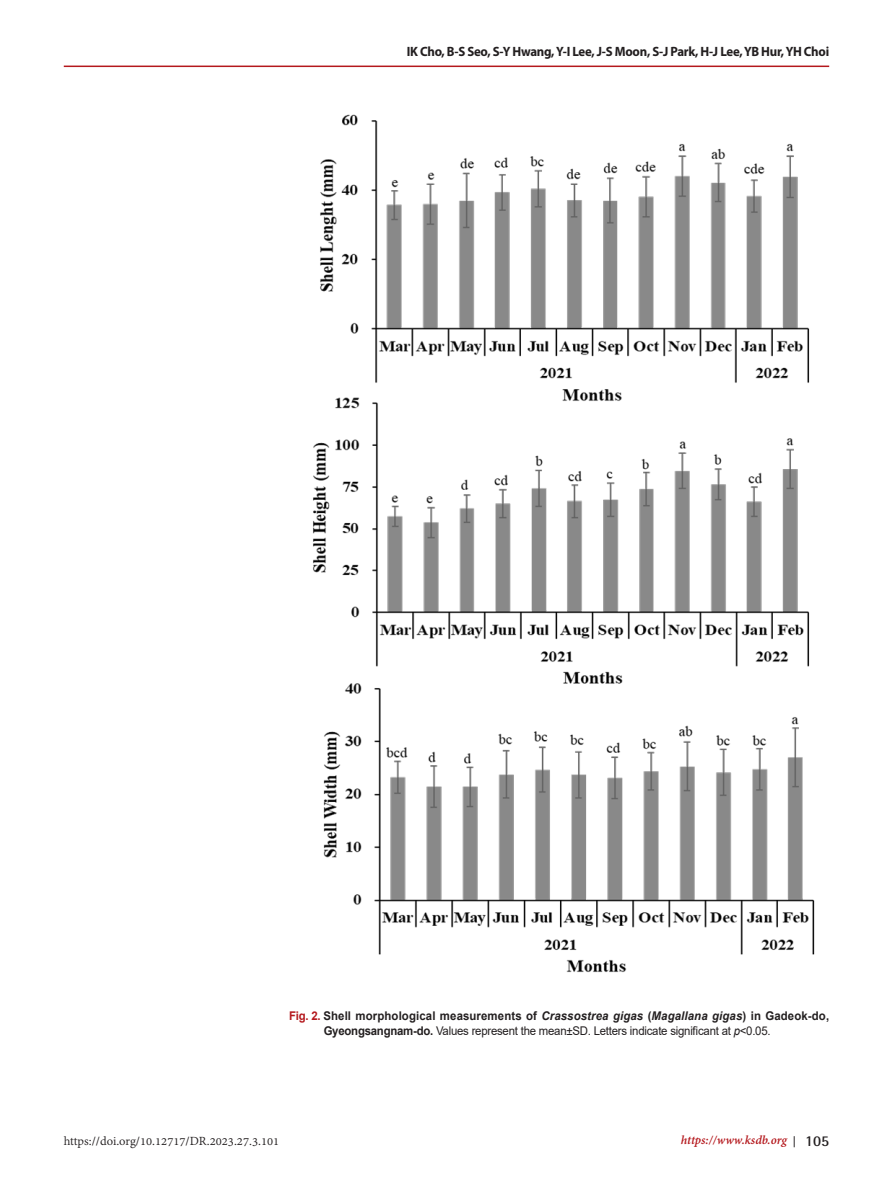
<style>
.page{position:relative;width:893px;height:1191px;background:#fff}
.page>*{position:absolute;margin:0;border:0;box-sizing:border-box;transform-origin:0 0}
.t1{font:700 13.5px "Myriad Pro";letter-spacing:-.02em;color:#231f20;scale:.95 1}
.t2{font:13.5px "Adobe Devanagari";color:#231f20}
.t3{font:italic 700 13.5px "Adobe Devanagari";color:#b4181d}
.t4{font:700 12px/14.4px "Arial";letter-spacing:.01em;color:#231f20;scale:.95 1}
.s1{color:#b4181d}
.s2{font-style:italic}
.s3{font-weight:400}
.s4{font-weight:400;font-style:italic}
.s5{font-family:"Century Gothic";font-style:normal;font-size:12px;color:#231f20}
.s6{font-family:"Rotis Semi Sans Std";font-style:normal;font-size:15px;color:#231f20}
</style>
<div class="page">
<hr style="left:64px;top:66px;width:765px;height:1px;background:#b4181d">
<img style="left:313px;top:114px;width:502px;height:859px">
<p class="t1" style="left:407px;top:43px;width:446px">IK Cho, B-S Seo, S-Y Hwang, Y-I Lee, J-S Moon, S-J Park, H-J Lee, YB Hur, YH Choi</p>
<p class="t4" style="left:324px;top:1008px;width:534px;text-indent:-35px"><span class="s1">Fig. 2.</span> Shell morphological measurements of <span class="s2">Crassostrea gigas</span> (<span class="s2">Magallana gigas</span>) in Gadeok-do,<br>Gyeongsangnam-do. <span class="s3">Values represent the mean±SD. Letters indicate significant at</span> <span class="s4">p</span><span class="s3">&lt;0.05.</span></p>
<p class="t2" style="left:64px;top:1133px;width:217px">https://doi.org/10.12717/DR.2023.27.3.101</p>
<p class="t3" style="left:681px;top:1132px;width:150px">https://www.ksdb.org <span class="s5">|</span> <span class="s6">105</span></p>
</div>
